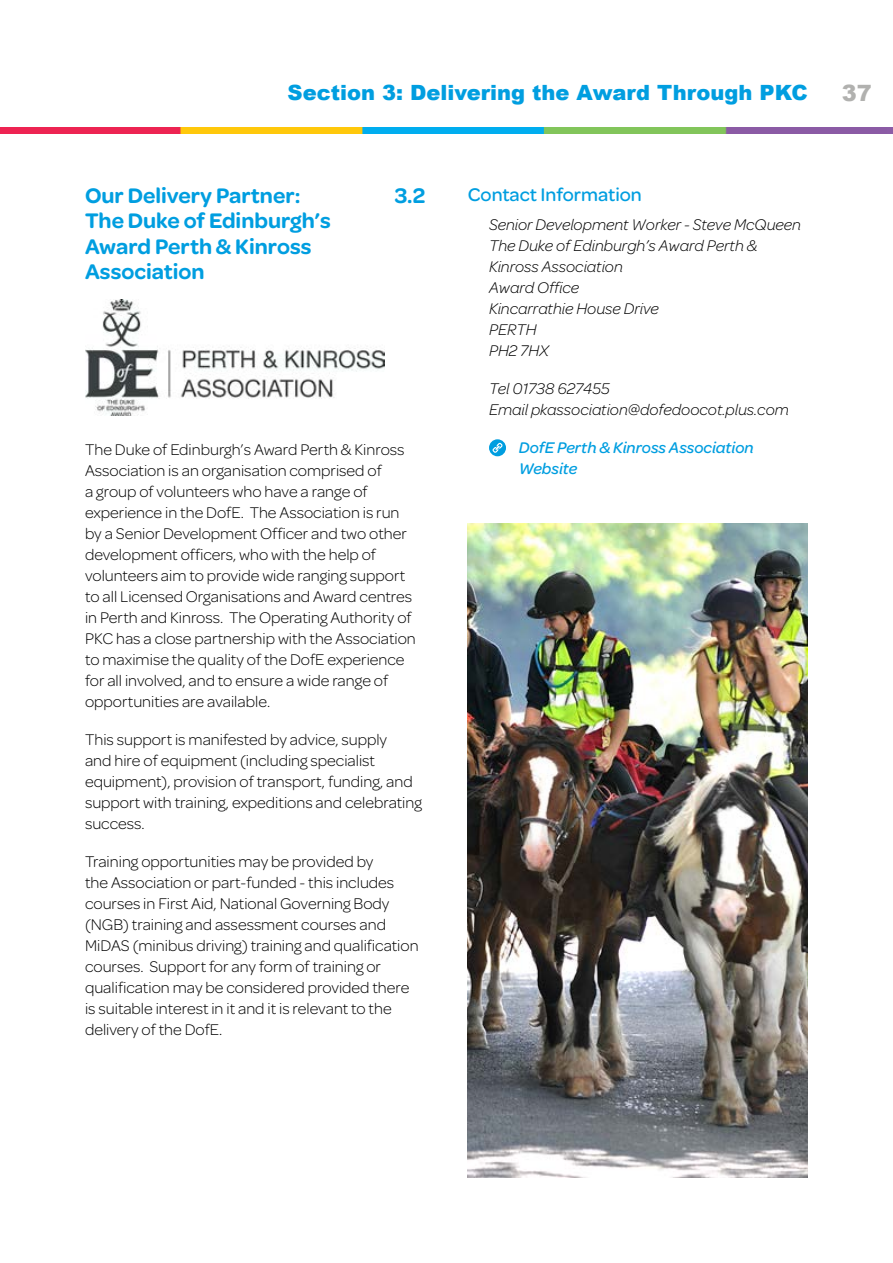
<style>
.page{position:relative;width:893px;height:1263px;background:#fff}
.page>*{position:absolute;margin:0;border:0;box-sizing:border-box;transform-origin:0 0}
.t1{font:600 22.5px/25.5px "Omnes";color:#009ee0}
.t2{font:900 22.5px "Arial";color:#b1b1af}
.t3{font:900 21px "Arial";color:#009ee0}
.t4{font:500 19.5px "Omnes";color:#009ee0}
.t5{font:300 16.5px/21px "Omnes";color:#000}
.t6{font:italic 300 16.5px/21px "Omnes";color:#000}
.t7{font:italic 500 16.5px/21px "Omnes";color:#009ee0}
</style>
<div class="page">
<img style="left:29px;top:128px;width:858px;height:6px">
<img style="left:1px;top:128px;width:28px;height:6px">
<svg style="left:887px;top:128px;width:6px;height:6px"></svg>
<img style="left:85px;top:300px;width:299px;height:116px">
<div style="left:489px;top:439px;width:17px;height:17px;background:#009ee0;border-radius:50%"></div>
<svg style="left:492px;top:443px;width:11px;height:10px"></svg>
<img style="left:468px;top:523px;width:340px;height:655px">
<p class="t3" style="left:288px;top:77px;width:522px">Section 3: Delivering the Award Through PKC</p>
<h1 class="t2" style="left:842px;top:77px;width:32px">37</h1>
<h1 class="t1" style="left:85px;top:181px;width:217px">Our Delivery Partner:</h1>
<h1 class="t1" style="left:395px;top:181px;width:32px">3.2</h1>
<h1 class="t1" style="left:85px;top:207px;width:247px">The Duke of Edinburgh’s<br>Award Perth &amp; Kinross<br>Association</h1>
<p class="t5" style="left:85px;top:438px;width:332px">The Duke of Edinburgh’s Award Perth &amp; Kinross Association is an organisation comprised of<br>a group of volunteers who have a range of experience in the DofE. The Association is run by a Senior Development Officer and two other development officers, who with the help of volunteers aim to provide wide ranging support to all Licensed Organisations and Award centres in Perth and Kinross. The Operating Authority of PKC has a close partnership with the Association to maximise the quality of the DofE experience for all involved, and to ensure a wide range of opportunities are available.</p>
<p class="t5" style="left:85px;top:728px;width:338px">This support is manifested by advice, supply<br>and hire of equipment (including specialist equipment), provision of transport, funding, and support with training, expeditions and celebrating success.</p>
<p class="t5" style="left:85px;top:850px;width:335px">Training opportunities may be provided by<br>the Association or part-funded - this includes courses in First Aid, National Governing Body (NGB) training and assessment courses and MiDAS (minibus driving) training and qualification courses. Support for any form of training or qualification may be considered provided there is suitable interest in it and it is relevant to the delivery of the DofE.</p>
<p class="t4" style="left:468px;top:181px;width:176px">Contact Information</p>
<p class="t6" style="left:489px;top:214px;width:313px">Senior Development Worker - Steve McQueen<br>The Duke of Edinburgh’s Award Perth &amp;<br>Kinross Association<br>Award Office<br>Kincarrathie House Drive<br>PERTH<br>PH2 7HX</p>
<p class="t6" style="left:489px;top:378px;width:301px">Tel 01738 627455<br>Email pkassociation@dofedoocot.plus.com</p>
<p class="t7" style="left:519px;top:437px;width:236px">DofE Perth &amp; Kinross Association<br>Website</p>
</div>
